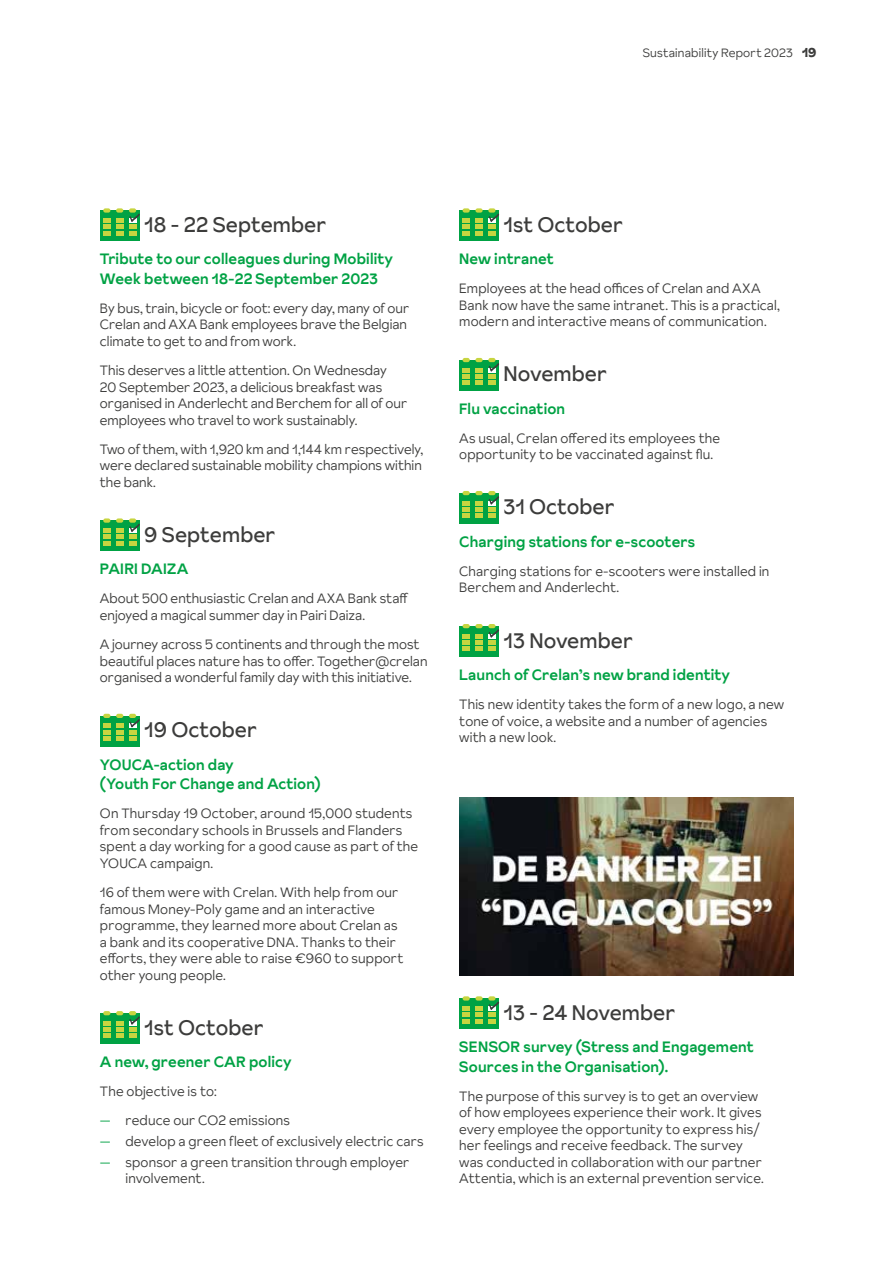
<style>
.page{position:relative;width:893px;height:1263px;background:#fff}
.page>*{position:absolute;margin:0;border:0;box-sizing:border-box;transform-origin:0 0}
.t1{font:21px "Crelan Sunset";color:#3c3c3b}
.t2{font:500 15px/19.5px "Crelan Sunset";letter-spacing:.01em;color:#00a244}
.t3{font:300 13.5px/16.5px "Crelan Sunset";letter-spacing:.01em;color:#3c3c3b}
.t4{font:300 12px "Crelan Sunset";letter-spacing:.015em;color:#3c3c3b}
.s1{font-weight:700;font-size:12.9px}
.s2{color:#00a244}
</style>
<div class="page">
<div style="left:100px;top:210px;width:40px;height:31px;background:#00a244"></div>
<svg style="left:103px;top:208px;width:20px;height:27px"></svg>
<svg style="left:129px;top:208px;width:11px;height:27px"></svg>
<div style="left:100px;top:521px;width:40px;height:30px;background:#00a244"></div>
<svg style="left:103px;top:518px;width:20px;height:27px"></svg>
<svg style="left:129px;top:518px;width:11px;height:27px"></svg>
<div style="left:100px;top:716px;width:40px;height:30px;background:#00a244"></div>
<svg style="left:103px;top:714px;width:7px;height:4px"></svg>
<svg style="left:116px;top:714px;width:7px;height:4px"></svg>
<svg style="left:103px;top:724px;width:20px;height:16px"></svg>
<svg style="left:129px;top:714px;width:11px;height:26px"></svg>
<div style="left:100px;top:1013px;width:40px;height:30px;background:#00a244"></div>
<svg style="left:103px;top:1011px;width:7px;height:4px"></svg>
<svg style="left:116px;top:1011px;width:7px;height:4px"></svg>
<svg style="left:103px;top:1021px;width:20px;height:17px"></svg>
<svg style="left:129px;top:1011px;width:11px;height:27px"></svg>
<div style="left:459px;top:210px;width:40px;height:31px;background:#00a244"></div>
<svg style="left:463px;top:208px;width:36px;height:27px"></svg>
<div style="left:459px;top:360px;width:40px;height:30px;background:#00a244"></div>
<svg style="left:463px;top:358px;width:36px;height:27px"></svg>
<div style="left:459px;top:493px;width:40px;height:30px;background:#00a244"></div>
<svg style="left:463px;top:491px;width:36px;height:27px"></svg>
<div style="left:459px;top:626px;width:40px;height:30px;background:#00a244"></div>
<svg style="left:463px;top:624px;width:36px;height:27px"></svg>
<div style="left:459px;top:998px;width:40px;height:31px;background:#00a244"></div>
<svg style="left:463px;top:996px;width:36px;height:27px"></svg>
<img style="left:460px;top:797px;width:333px;height:179px">
<p class="t4" style="left:643px;top:45px;width:175px">Sustainability Report 2023 <span class="s1">19</span></p>
<h1 class="t1" style="left:144px;top:210px;width:184px">18 - 22 September</h1>
<p class="t2" style="left:100px;top:249px;width:295px">Tribute to our colleagues during Mobility<br>Week between 18-22 September 2023</p>
<p class="t3" style="left:100px;top:300px;width:311px">By bus, train, bicycle or foot: every day, many of our<br>Crelan and AXA Bank employees brave the Belgian climate to get to and from work.</p>
<p class="t3" style="left:100px;top:362px;width:309px">This deserves a little attention. On Wednesday<br>20 September 2023, a delicious breakfast was organised in Anderlecht and Berchem for all of our employees who travel to work sustainably.</p>
<p class="t3" style="left:100px;top:441px;width:325px;text-align:justify">Two of them, with 1,920 km and 1,144 km respectively, were declared sustainable mobility champions within the bank.</p>
<h1 class="t1" style="left:144px;top:520px;width:133px">9 September</h1>
<p class="t2" style="left:100px;top:559px;width:90px">PAIRI DAIZA</p>
<p class="t3" style="left:100px;top:590px;width:310px">About 500 enthusiastic Crelan and AXA Bank staff enjoyed a magical summer day in Pairi Daiza.</p>
<p class="t3" style="left:100px;top:636px;width:329px">A journey across 5 continents and through the most beautiful places nature has to offer. Together@crelan organised a wonderful family day with this initiative.</p>
<h1 class="t1" style="left:144px;top:715px;width:114px">19 October</h1>
<p class="t2" style="left:100px;top:754px;width:222px">YOUCA-action day<br>(Youth For Change and Action)</p>
<p class="t3" style="left:100px;top:805px;width:320px">On Thursday 19 October, around 15,000 students from secondary schools in Brussels and Flanders spent a day working for a good cause as part of the YOUCA campaign.</p>
<p class="t3" style="left:100px;top:884px;width:305px">16 of them were with Crelan. With help from our famous Money-Poly game and an interactive programme, they learned more about Crelan as a bank and its cooperative DNA. Thanks to their efforts, they were able to raise €960 to support other young people.</p>
<h1 class="t1" style="left:144px;top:1013px;width:121px">1st October</h1>
<p class="t2" style="left:100px;top:1052px;width:193px">A new, greener CAR policy</p>
<p class="t3" style="left:100px;top:1083px;width:118px">The objective is to:</p>
<p class="t3" style="left:100px;top:1112px;width:192px"><span class="s2">—</span> reduce our CO2 emissions</p>
<p class="t3" style="left:100px;top:1133px;width:325px"><span class="s2">—</span> develop a green fleet of exclusively electric cars</p>
<p class="t3" style="left:125px;top:1154px;width:286px;text-indent:-26px"><span class="s2">—</span> sponsor a green transition through employer involvement.</p>
<h1 class="t1" style="left:504px;top:210px;width:121px">1st October</h1>
<p class="t2" style="left:459px;top:249px;width:96px">New intranet</p>
<p class="t3" style="left:459px;top:280px;width:322px">Employees at the head offices of Crelan and AXA<br>Bank now have the same intranet. This is a practical, modern and interactive means of communication.</p>
<h1 class="t1" style="left:504px;top:360px;width:105px">November</h1>
<p class="t2" style="left:459px;top:398px;width:108px">Flu vaccination</p>
<p class="t3" style="left:459px;top:430px;width:262px">As usual, Crelan offered its employees the opportunity to be vaccinated against flu.</p>
<h1 class="t1" style="left:504px;top:493px;width:113px">31 October</h1>
<p class="t2" style="left:459px;top:531px;width:237px">Charging stations for e-scooters</p>
<p class="t3" style="left:459px;top:563px;width:312px">Charging stations for e-scooters were installed in<br>Berchem and Anderlecht.</p>
<h1 class="t1" style="left:504px;top:626px;width:131px">13 November</h1>
<p class="t2" style="left:459px;top:665px;width:272px">Launch of Crelan’s new brand identity</p>
<p class="t3" style="left:459px;top:696px;width:327px">This new identity takes the form of a new logo, a new tone of voice, a website and a number of agencies with a new look.</p>
<h1 class="t1" style="left:504px;top:998px;width:173px">13 - 24 November</h1>
<p class="t2" style="left:459px;top:1037px;width:296px">SENSOR survey (Stress and Engagement<br>Sources in the Organisation).</p>
<p class="t3" style="left:459px;top:1088px;width:306px">The purpose of this survey is to get an overview of how employees experience their work. It gives every employee the opportunity to express his/ her feelings and receive feedback. The survey was conducted in collaboration with our partner Attentia, which is an external prevention service.</p>
</div>
